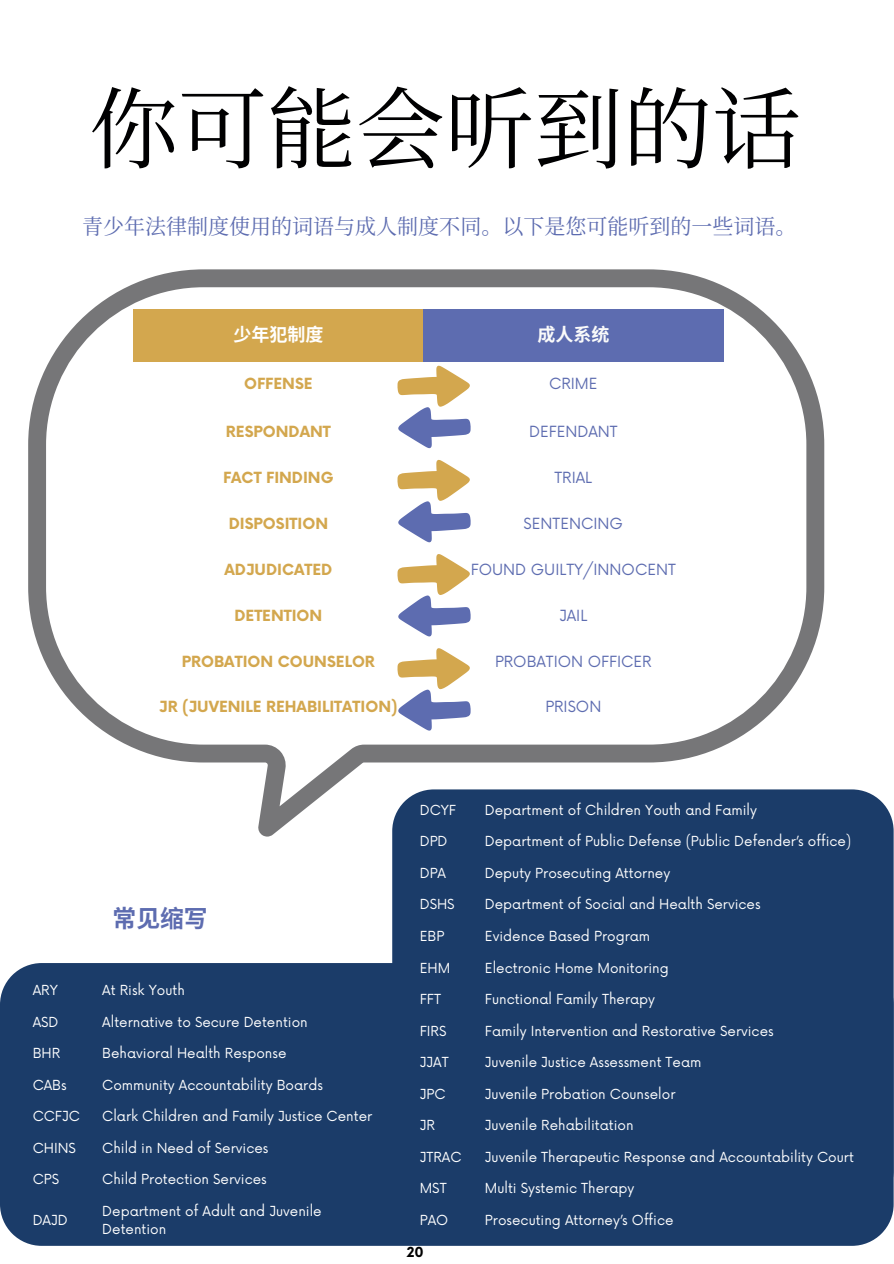
<style>
.page{position:relative;width:894px;height:1264px;background:#fff}
.page>*{position:absolute;margin:0;border:0;box-sizing:border-box;transform-origin:0 0}
.t1{font:88.95px "Source Han Serif SC";color:#000001}
.t2{font:700 23.85px "Noto Sans CJ Ksc";color:#5d6cb0}
.t3{font:21px "Source Han Serif SC";color:#5d6cb0}
.t4{font:700 18px "Noto Sans CJ Ksc";color:#fff}
.t5{font:700 18px "Noto Sans CJ Ksc";color:#fafafa}
.t6{font:700 15px "Now";color:#d3a74e}
.t7{font:15px "Now";color:#5d6cb0}
.t8{font:13.5px/18px "Now";color:#fff}
.t9{font:700 13.5px "Now";color:#000}
</style>
<div class="page">
<svg style="left:28px;top:269px;width:796px;height:567px"></svg>
<div style="left:133px;top:309px;width:291px;height:52px;background:#d3a74e"></div>
<div style="left:423px;top:309px;width:300px;height:52px;background:#5d6cb0"></div>
<svg style="left:397px;top:366px;width:73px;height:82px"></svg>
<svg style="left:397px;top:460px;width:73px;height:82px"></svg>
<svg style="left:397px;top:554px;width:73px;height:82px"></svg>
<svg style="left:397px;top:648px;width:73px;height:82px"></svg>
<div style="left:392px;top:789px;width:501px;height:174px;background:#1b3c69"></div>
<div style="left:0;top:963px;width:893px;height:282px;background:#1b3c69"></div>
<p class="t1" style="left:89px;top:59px;width:713px">你可能会听到的话</p>
<p class="t3" style="left:82px;top:210px;width:715px">青少年法律制度使用的词语与成人制度不同。以下是您可能听到的一些词语。</p>
<h1 class="t4" style="left:233px;top:320px;width:91px">少年犯制度</h1>
<p class="t5" style="left:537px;top:320px;width:73px">成人系统</p>
<p class="t6" style="left:244px;top:376px;width:70px">OFFENSE</p>
<p class="t7" style="left:549px;top:375px;width:50px">CRIME</p>
<p class="t6" style="left:226px;top:423px;width:106px">RESPONDANT</p>
<p class="t7" style="left:529px;top:423px;width:90px">DEFENDANT</p>
<p class="t6" style="left:223px;top:469px;width:112px">FACT FINDING</p>
<p class="t7" style="left:554px;top:469px;width:39px">TRIAL</p>
<p class="t6" style="left:228px;top:515px;width:101px">DISPOSITION</p>
<p class="t7" style="left:523px;top:515px;width:101px">SENTENCING</p>
<p class="t6" style="left:224px;top:561px;width:109px">ADJUDICATED</p>
<p class="t7" style="left:470px;top:561px;width:206px">FOUND GUILTY/INNOCENT</p>
<p class="t6" style="left:234px;top:607px;width:89px">DETENTION</p>
<p class="t7" style="left:559px;top:607px;width:29px">JAIL</p>
<p class="t6" style="left:182px;top:653px;width:195px">PROBATION COUNSELOR</p>
<p class="t7" style="left:495px;top:653px;width:158px">PROBATION OFFICER</p>
<p class="t6" style="left:159px;top:698px;width:240px">JR (JUVENILE REHABILITATION)</p>
<p class="t7" style="left:545px;top:698px;width:57px">PRISON</p>
<p class="t2" style="left:112px;top:898px;width:97px">常见缩写</p>
<p class="t8" style="left:33px;top:982px;width:27px">ARY</p>
<p class="t8" style="left:102px;top:982px;width:84px">At Risk Youth</p>
<p class="t8" style="left:33px;top:1013px;width:27px">ASD</p>
<h2 class="t8" style="left:102px;top:1013px;width:207px">Alternative to Secure Detention</h2>
<p class="t8" style="left:33px;top:1045px;width:29px">BHR</p>
<p class="t8" style="left:102px;top:1045px;width:186px">Behavioral Health Response</p>
<p class="t8" style="left:33px;top:1076px;width:36px">CABs</p>
<p class="t8" style="left:102px;top:1076px;width:222px">Community Accountability Boards</p>
<p class="t8" style="left:33px;top:1108px;width:49px">CCFJC</p>
<p class="t8" style="left:102px;top:1108px;width:271px">Clark Children and Family Justice Center</p>
<p class="t8" style="left:33px;top:1139px;width:45px">CHINS</p>
<p class="t8" style="left:102px;top:1139px;width:167px">Child in Need of Services</p>
<p class="t8" style="left:33px;top:1171px;width:28px">CPS</p>
<p class="t8" style="left:102px;top:1171px;width:166px">Child Protection Services</p>
<p class="t8" style="left:33px;top:1211px;width:36px">DAJD</p>
<p class="t8" style="left:102px;top:1202px;width:221px">Department of Adult and Juvenile<br>Detention</p>
<p class="t8" style="left:419px;top:801px;width:38px">DCYF</p>
<p class="t8" style="left:485px;top:801px;width:273px">Department of Children Youth and Family</p>
<p class="t8" style="left:419px;top:833px;width:29px">DPD</p>
<p class="t8" style="left:485px;top:833px;width:367px">Department of Public Defense (Public Defender’s office)</p>
<p class="t8" style="left:419px;top:864px;width:28px">DPA</p>
<p class="t8" style="left:485px;top:864px;width:187px">Deputy Prosecuting Attorney</p>
<p class="t8" style="left:419px;top:896px;width:36px">DSHS</p>
<p class="t8" style="left:485px;top:896px;width:277px">Department of Social and Health Services</p>
<p class="t8" style="left:419px;top:927px;width:26px">EBP</p>
<p class="t8" style="left:485px;top:927px;width:167px">Evidence Based Program</p>
<p class="t8" style="left:419px;top:959px;width:32px">EHM</p>
<p class="t8" style="left:485px;top:959px;width:185px">Electronic Home Monitoring</p>
<p class="t8" style="left:419px;top:990px;width:23px">FFT</p>
<p class="t8" style="left:485px;top:990px;width:172px">Functional Family Therapy</p>
<p class="t8" style="left:419px;top:1022px;width:28px">FIRS</p>
<p class="t8" style="left:485px;top:1022px;width:290px">Family Intervention and Restorative Services</p>
<p class="t8" style="left:419px;top:1053px;width:30px">JJAT</p>
<p class="t8" style="left:485px;top:1053px;width:218px">Juvenile Justice Assessment Team</p>
<p class="t8" style="left:419px;top:1085px;width:27px">JPC</p>
<p class="t8" style="left:485px;top:1085px;width:192px">Juvenile Probation Counselor</p>
<p class="t8" style="left:419px;top:1116px;width:17px">JR</p>
<p class="t8" style="left:485px;top:1116px;width:150px">Juvenile Rehabilitation</p>
<p class="t8" style="left:419px;top:1148px;width:43px">JTRAC</p>
<p class="t8" style="left:485px;top:1148px;width:370px">Juvenile Therapeutic Response and Accountability Court</p>
<p class="t8" style="left:419px;top:1179px;width:28px">MST</p>
<p class="t8" style="left:485px;top:1179px;width:151px">Multi Systemic Therapy</p>
<p class="t8" style="left:419px;top:1211px;width:30px">PAO</p>
<p class="t8" style="left:485px;top:1211px;width:190px">Prosecuting Attorney’s Office</p>
<p class="t9" style="left:406px;top:1244px;width:18px">20</p>
</div>
